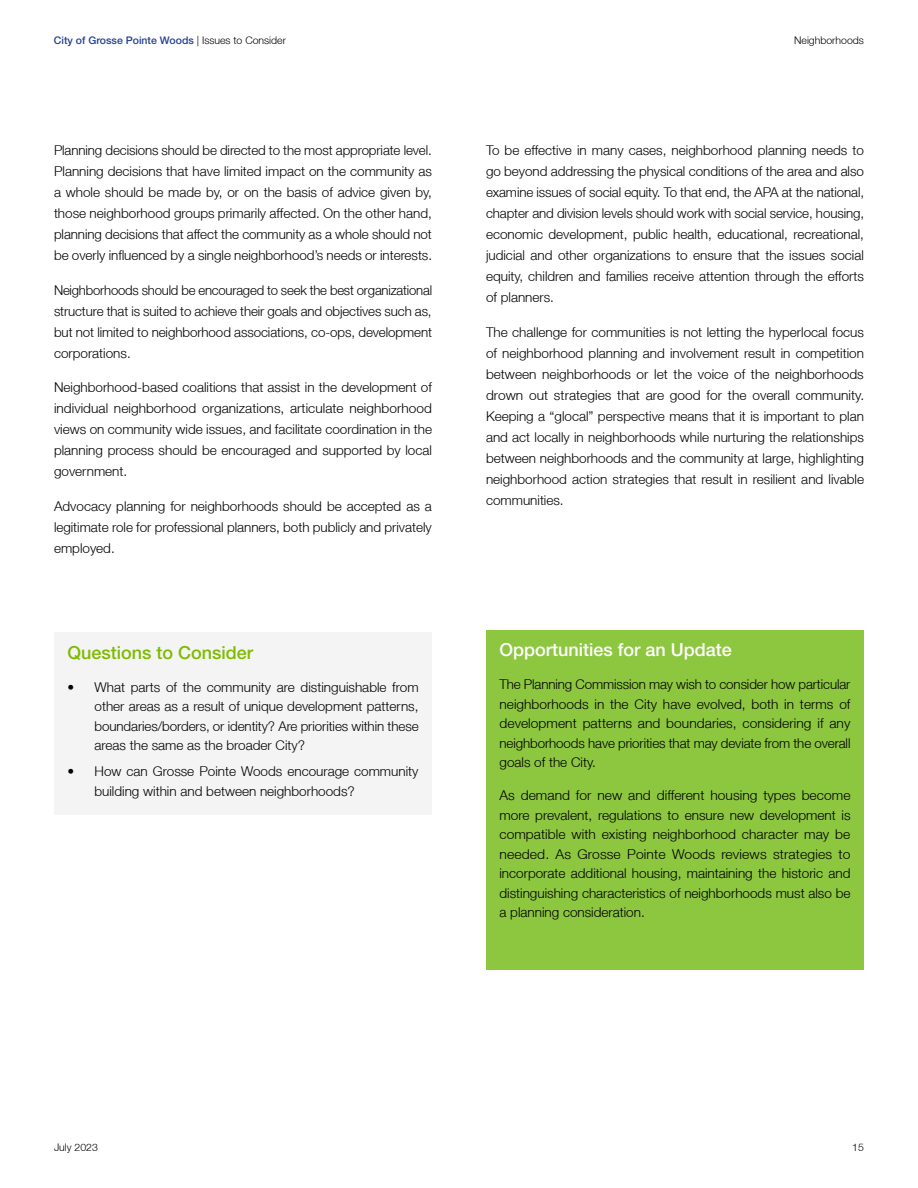
<style>
.page{position:relative;width:918px;height:1188px;background:#fff}
.page>*{position:absolute;margin:0;border:0;box-sizing:border-box;transform-origin:0 0}
.t1{font:500 18px "Helvetica Neue LT Std";color:#fff}
.t2{font:500 18px "Helvetica Neue LT Std";color:#7ebb00}
.t3{font:300 13.5px/21px "Helvetica Neue LT";color:#000;text-align:justify}
.t4{font:500 10.5px "Helvetica Neue LT Std";color:#25408f}
.t5{font:300 10.5px "Helvetica Neue LT";color:#000}
.s1{font-family:"Helvetica Neue LT";font-weight:300;color:#000}
</style>
<div class="page">
<div style="left:486px;top:630px;width:378px;height:340px;background:#8dc63f"></div>
<div style="left:54px;top:632px;width:378px;height:182px;background:#f4f4f5"></div>
<p class="t4" style="left:54px;top:34px;width:234px">City of Grosse Pointe Woods <span class="s1">| Issues to Consider</span></p>
<p class="t5" style="left:794px;top:34px;width:71px">Neighborhoods</p>
<p class="t3" style="left:54px;top:140px;width:380px">Planning decisions should be directed to the most appropriate level.<br>Planning decisions that have limited impact on the community as a whole should be made by, or on the basis of advice given by, those neighborhood groups primarily affected. On the other hand, planning decisions that affect the community as a whole should not be overly influenced by a single neighborhood’s needs or interests.</p>
<p class="t3" style="left:54px;top:279px;width:380px">Neighborhoods should be encouraged to seek the best organizational structure that is suited to achieve their goals and objectives such as, but not limited to neighborhood associations, co-ops, development corporations.</p>
<p class="t3" style="left:54px;top:377px;width:380px">Neighborhood-based coalitions that assist in the development of individual neighborhood organizations, articulate neighborhood views on community wide issues, and facilitate coordination in the planning process should be encouraged and supported by local government.</p>
<p class="t3" style="left:54px;top:495px;width:379px">Advocacy planning for neighborhoods should be accepted as a legitimate role for professional planners, both publicly and privately employed.</p>
<p class="t3" style="left:486px;top:140px;width:380px">To be effective in many cases, neighborhood planning needs to go beyond addressing the physical conditions of the area and also examine issues of social equity. To that end, the APA at the national, chapter and division levels should work with social service, housing, economic development, public health, educational, recreational, judicial and other organizations to ensure that the issues social equity, children and families receive attention through the efforts of planners.</p>
<p class="t3" style="left:486px;top:321px;width:380px">The challenge for communities is not letting the hyperlocal focus of neighborhood planning and involvement result in competition between neighborhoods or let the voice of the neighborhoods drown out strategies that are good for the overall community.<br>Keeping a “glocal” perspective means that it is important to plan and act locally in neighborhoods while nurturing the relationships between neighborhoods and the community at large, highlighting neighborhood action strategies that result in resilient and livable communities.</p>
<h1 class="t2" style="left:68px;top:642px;width:187px">Questions to Consider</h1>
<p class="t3" style="left:94px;top:677px;width:326px;line-height:19.5px;text-indent:-27px">• What parts of the community are distinguishable from other areas as a result of unique development patterns, boundaries/borders, or identity? Are priorities within these areas the same as the broader City?</p>
<p class="t3" style="left:94px;top:762px;width:325px;line-height:19.5px;text-indent:-27px">• How can Grosse Pointe Woods encourage community building within and between neighborhoods?</p>
<h1 class="t1" style="left:500px;top:639px;width:234px">Opportunities for an Update</h1>
<p class="t3" style="left:500px;top:675px;width:353px;line-height:19.5px">The Planning Commission may wish to consider how particular neighborhoods in the City have evolved, both in terms of development patterns and boundaries, considering if any neighborhoods have priorities that may deviate from the overall goals of the City.</p>
<p class="t3" style="left:500px;top:786px;width:353px;line-height:19.5px">As demand for new and different housing types become more prevalent, regulations to ensure new development is compatible with existing neighborhood character may be needed. As Grosse Pointe Woods reviews strategies to incorporate additional housing, maintaining the historic and distinguishing characteristics of neighborhoods must also be a planning consideration.</p>
<p class="t5" style="left:54px;top:1141px;width:45px">July 2023</p>
<p class="t5" style="left:852px;top:1141px;width:13px">15</p>
</div>
